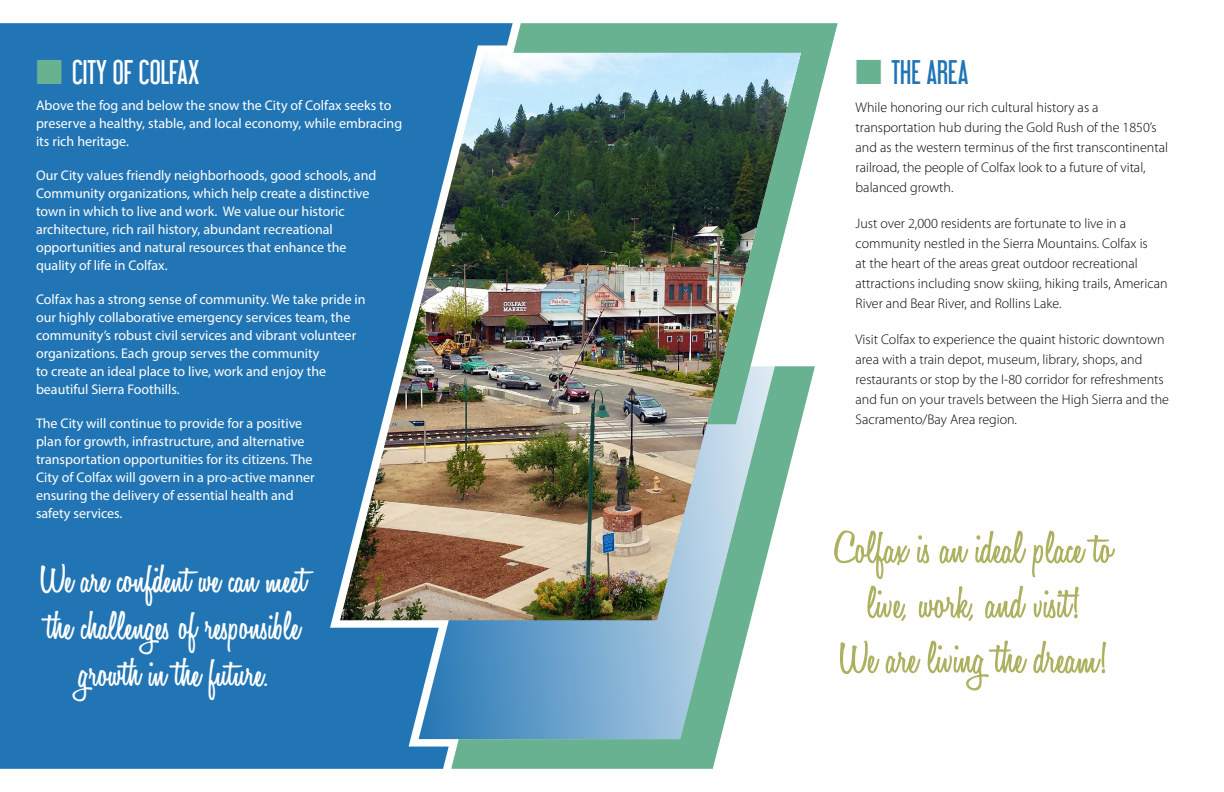
<style>
.page{position:relative;width:1224px;height:792px;background:#fff}
.page>*{position:absolute;margin:0;border:0;box-sizing:border-box;transform-origin:0 0}
.t1{font:600 47px/55px "Honey Script";color:#acb160;text-align:center;scale:1.1 1}
.t2{font:600 41px/47px "Honey Script";color:#fff;text-align:center;scale:1.1 1}
.t3{font:30px "Libel Suit";color:#fff}
.t4{font:30px "Libel Suit";color:#2275b4}
.t5{font:14px/18px "Myriad Pro";color:#fff}
.t6{font:300 14px/20px "Myriad Pro";color:#000}
.s1{color:#69b291}
</style>
<div class="page">
<div style="left:0;top:23px;width:513px;height:746px;background:#2275b4"></div>
<svg style="left:419px;top:620px;width:32px;height:119px;fill:#307eb9"></svg>
<svg style="left:451px;top:620px;width:300px;height:149px;background:#78afc0"></svg>
<svg style="left:513px;top:23px;width:325px;height:398px"></svg>
<img style="left:340px;top:53px;width:461px;height:567px">
<h3 class="t3" style="left:36px;top:54px;width:165px"><span class="s1">■</span> CITY OF COLFAX</h3>
<p class="t5" style="left:36px;top:96px;width:368px">Above the fog and below the snow the City of Colfax seeks to preserve a healthy, stable, and local economy, while embracing its rich heritage.</p>
<p class="t5" style="left:36px;top:166px;width:342px">Our City values friendly neighborhoods, good schools, and Community organizations, which help create a distinctive town in which to live and work. We value our historic architecture, rich rail history, abundant recreational opportunities and natural resources that enhance the quality of life in Colfax.</p>
<p class="t5" style="left:36px;top:290px;width:331px">Colfax has a strong sense of community. We take pride in our highly collaborative emergency services team, the community’s robust civil services and vibrant volunteer organizations. Each group serves the community<br>to create an ideal place to live, work and enjoy the beautiful Sierra Foothills.</p>
<p class="t5" style="left:36px;top:414px;width:280px">The City will continue to provide for a positive plan for growth, infrastructure, and alternative transportation opportunities for its citizens. The City of Colfax will govern in a pro-active manner ensuring the delivery of essential health and safety services.</p>
<h2 class="t2" style="left:41px;top:558px;width:243px">We are confident we can meet the challenges of responsible growth in the future.</h2>
<h3 class="t4" style="left:856px;top:54px;width:115px"><span class="s1">■</span> THE AREA</h3>
<p class="t6" style="left:856px;top:97px;width:314px">While honoring our rich cultural history as a transportation hub during the Gold Rush of the 1850’s and as the western terminus of the first transcontinental railroad, the people of Colfax look to a future of vital, balanced growth.</p>
<p class="t6" style="left:856px;top:213px;width:313px">Just over 2,000 residents are fortunate to live in a community nestled in the Sierra Mountains. Colfax is<br>at the heart of the areas great outdoor recreational attractions including snow skiing, hiking trails, American River and Bear River, and Rollins Lake.</p>
<p class="t6" style="left:856px;top:329px;width:315px">Visit Colfax to experience the quaint historic downtown area with a train depot, museum, library, shops, and restaurants or stop by the I-80 corridor for refreshments and fun on your travels between the High Sierra and the Sacramento/Bay Area region.</p>
<h1 class="t1" style="left:834px;top:523px;width:254px">Colfax is an ideal place to live, work, and visit!<br>We are living the dream!</h1>
</div>
